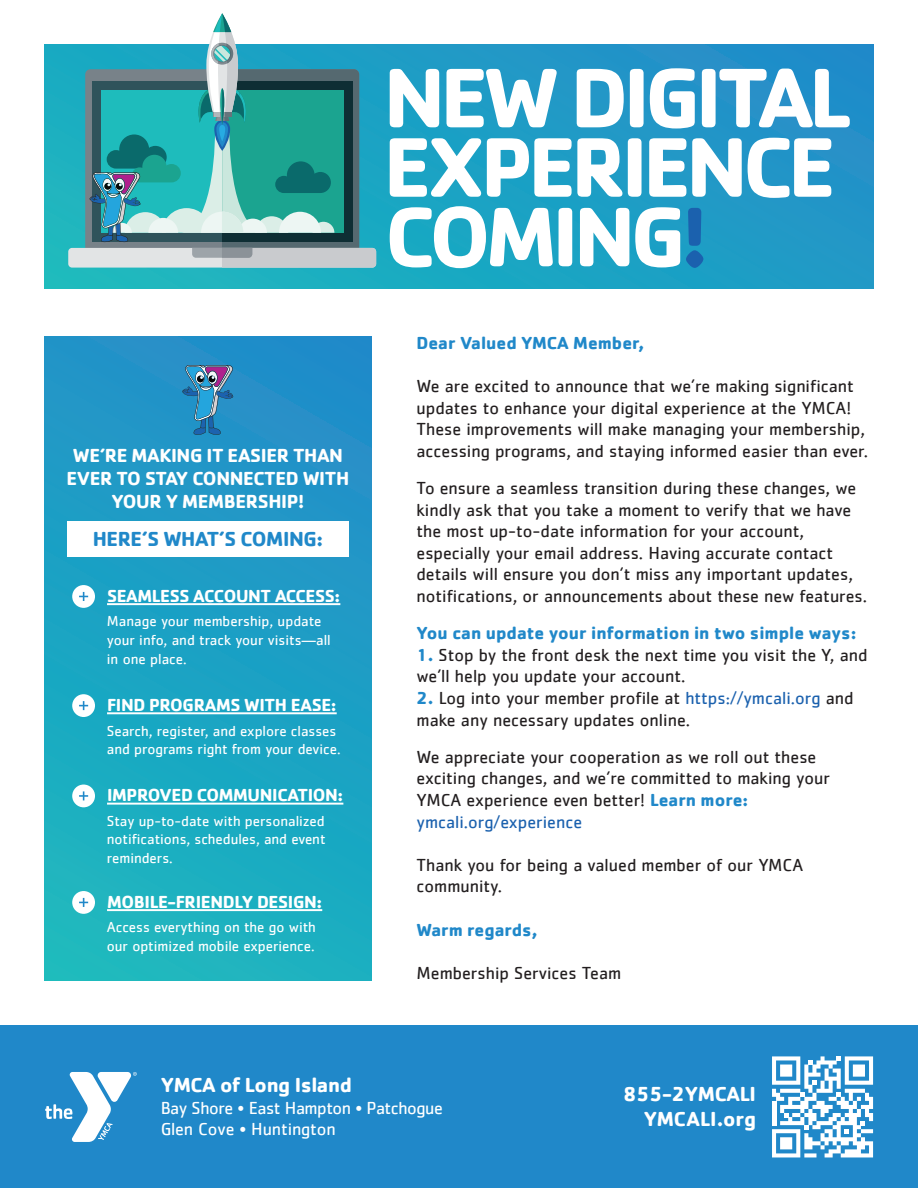
<style>
.page{position:relative;width:918px;height:1188px;background:#fff}
.page>*{position:absolute;margin:0;border:0;box-sizing:border-box;transform-origin:0 0}
.t1{font:700 21px/25.2px "Cachet";letter-spacing:-.015em;color:#fff;text-align:right}
.t2{font:700 21px "Cachet";letter-spacing:-.02em;color:#2088c9}
.t3{font:700 19.5px/23.2px "Cachet";letter-spacing:-.02em;color:#fff;text-align:center}
.t4{font:18px/21.6px "Cachet";color:#231f20}
.t5{font:700 18px "Cachet";letter-spacing:-.02em;color:#fff}
.t6{font:700 18px "Cachet";color:#2088c9}
.t7{font:18px/21.1px "Cachet";letter-spacing:-.025em;color:#fff}
.t8{font:15px/18.6px "Cachet";letter-spacing:-.005em;color:#fff}
.s1{font-weight:700;color:#2088c9}
.s2{color:#1b61ae}
</style>
<div class="page">
<div style="left:0;top:1025px;width:918px;height:163px;background:#2088c9"></div>
<svg style="left:45px;top:1072px;width:92px;height:70px"></svg>
<svg style="left:772px;top:1056px;width:101px;height:101px"></svg>
<svg style="left:45px;top:45px;width:828px;height:243px;background:#209fc4"></svg>
<div style="left:45px;top:337px;width:326px;height:644px;background:linear-gradient(to bottom,#238ec9,#1ab5bf)"></div>
<div style="left:68px;top:248px;width:308px;height:20px;background:#e2e4e5;border-radius:4px"></div>
<svg style="left:89px;top:13px;width:287px;height:255px"></svg>
<svg style="left:390px;top:69px;width:49px;height:58px"></svg>
<svg style="left:447px;top:69px;width:110px;height:58px"></svg>
<svg style="left:577px;top:69px;width:47px;height:58px"></svg>
<svg style="left:630px;top:69px;width:14px;height:58px"></svg>
<svg style="left:650px;top:68px;width:45px;height:61px"></svg>
<svg style="left:702px;top:69px;width:148px;height:58px"></svg>
<svg style="left:390px;top:138px;width:91px;height:59px"></svg>
<svg style="left:487px;top:138px;width:135px;height:59px"></svg>
<svg style="left:628px;top:138px;width:14px;height:59px"></svg>
<svg style="left:649px;top:138px;width:37px;height:59px"></svg>
<svg style="left:692px;top:138px;width:50px;height:59px"></svg>
<svg style="left:748px;top:138px;width:83px;height:60px"></svg>
<svg style="left:390px;top:206px;width:163px;height:62px"></svg>
<svg style="left:559px;top:208px;width:13px;height:58px"></svg>
<svg style="left:580px;top:208px;width:49px;height:58px"></svg>
<svg style="left:635px;top:207px;width:45px;height:60px"></svg>
<svg style="left:686px;top:208px;width:17px;height:60px"></svg>
<div style="left:67px;top:522px;width:282px;height:35px;background:#fff"></div>
<div style="left:72px;top:585px;width:23px;height:23px;background:#fff;border-radius:50%"></div>
<svg style="left:79px;top:592px;width:9px;height:9px"></svg>
<hr style="left:107px;top:603px;width:233px;height:2px;background:#fff">
<div style="left:72px;top:694px;width:23px;height:23px;background:#fff;border-radius:50%"></div>
<svg style="left:79px;top:701px;width:9px;height:9px"></svg>
<hr style="left:107px;top:712px;width:230px;height:2px;background:#fff">
<div style="left:72px;top:785px;width:23px;height:22px;background:#fff;border-radius:50%"></div>
<svg style="left:79px;top:791px;width:9px;height:9px"></svg>
<div style="left:72px;top:891px;width:23px;height:23px;background:#fff;border-radius:50%"></div>
<svg style="left:79px;top:898px;width:9px;height:9px"></svg>
<hr style="left:107px;top:803px;width:236px;height:2px;background:#fff">
<hr style="left:107px;top:909px;width:215px;height:2px;background:#fff">
<svg style="left:182px;top:365px;width:51px;height:70px;background:#3d87b6"></svg>
<p class="t3" style="left:67px;top:443px;width:284px">WE’RE MAKING IT EASIER THAN<br>EVER TO STAY CONNECTED WITH<br>YOUR Y MEMBERSHIP!</p>
<p class="t2" style="left:93px;top:525px;width:232px">HERE’S WHAT’S COMING:</p>
<p class="t5" style="left:107px;top:584px;width:235px">SEAMLESS ACCOUNT ACCESS:</p>
<p class="t8" style="left:107px;top:612px;width:225px">Manage your membership, update your info, and track your visits—all in one place.</p>
<p class="t5" style="left:107px;top:693px;width:231px">FIND PROGRAMS WITH EASE:</p>
<p class="t8" style="left:107px;top:721px;width:235px">Search, register, and explore classes and programs right from your device.</p>
<p class="t5" style="left:107px;top:784px;width:238px">IMPROVED COMMUNICATION:</p>
<p class="t8" style="left:107px;top:811px;width:220px;text-align:justify">Stay up-to-date with personalized notifications, schedules, and event reminders.</p>
<p class="t5" style="left:107px;top:890px;width:217px">MOBILE-FRIENDLY DESIGN:</p>
<p class="t8" style="left:107px;top:918px;width:211px">Access everything on the go with our optimized mobile experience.</p>
<p class="t6" style="left:417px;top:331px;width:229px">Dear Valued YMCA Member,</p>
<p class="t4" style="left:417px;top:375px;width:453px">We are excited to announce that we’re making significant updates to enhance your digital experience at the YMCA!<br>These improvements will make managing your membership, accessing programs, and staying informed easier than ever.</p>
<p class="t4" style="left:417px;top:477px;width:452px">To ensure a seamless transition during these changes, we kindly ask that you take a moment to verify that we have the most up-to-date information for your account, especially your email address. Having accurate contact details will ensure you don’t miss any important updates, notifications, or announcements about these new features.</p>
<p class="t6" style="left:417px;top:621px;width:441px">You can update your information in two simple ways:</p>
<p class="t4" style="left:417px;top:644px;width:452px"><span class="s1">1.</span> Stop by the front desk the next time you visit the Y, and we’ll help you update your account.</p>
<p class="t4" style="left:417px;top:687px;width:438px"><span class="s1">2.</span> Log into your member profile at <span class="s2">https://ymcali.org</span> and make any necessary updates online.</p>
<p class="t4" style="left:417px;top:746px;width:415px">We appreciate your cooperation as we roll out these exciting changes, and we’re committed to making your YMCA experience even better! <span class="s1">Learn more: </span><span class="s2">ymcali.org/experience</span></p>
<p class="t4" style="left:417px;top:854px;width:388px">Thank you for being a valued member of our YMCA community.</p>
<p class="t6" style="left:417px;top:918px;width:123px">Warm regards,</p>
<p class="t4" style="left:417px;top:962px;width:206px">Membership Services Team</p>
<p class="t1" style="left:161px;top:1072px;width:193px">YMCA of Long Island</p>
<p class="t7" style="left:161px;top:1097px;width:284px">Bay Shore • East Hampton • Patchogue<br>Glen Cove • Huntington</p>
<p class="t1" style="left:623px;top:1080px;width:135px">855-2YMCALI<br>YMCALI.org</p>
</div>
